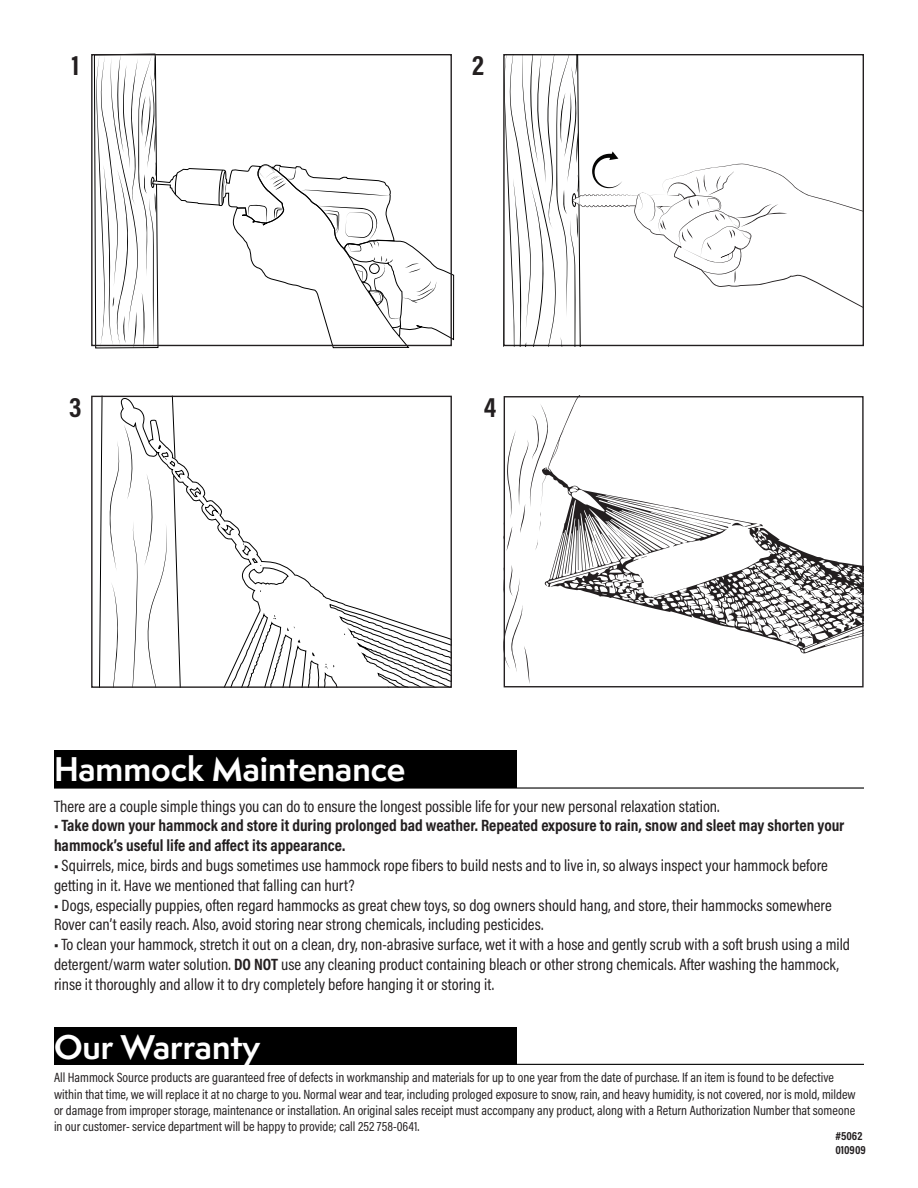
<style>
.page{position:relative;width:918px;height:1188px;background:#fff}
.page>*{position:absolute;margin:0;border:0;box-sizing:border-box;transform-origin:0 0}
.t1{font:700 31.5px "Semplicita Pro";color:#fff}
.t2{font:700 28.5px "Acumin Pro Cond";color:#231f20}
.t3{font:16.5px/19.8px "Acumin Pro Cond";color:#231f20}
.t4{font:700 16.5px/19.8px "Acumin Pro Cond";color:#231f20}
.t5{font:13.5px/16.2px "Acumin Pro Cond";color:#231f20}
.t6{font:700 12px "Acumin Pro Cond";color:#231f20}
.s1{font-weight:700}
</style>
<div class="page">
<hr style="left:54px;top:787px;width:810px;height:2px;background:#000">
<hr style="left:54px;top:1064px;width:810px;height:1px;background:#000">
<div style="left:54px;top:750px;width:463px;height:37px;background:#000"></div>
<div style="left:54px;top:1028px;width:463px;height:37px;background:#000"></div>
<svg style="left:99px;top:398px;width:351px;height:288px"></svg>
<svg style="left:93px;top:53px;width:362px;height:296px"></svg>
<svg style="left:503px;top:54px;width:361px;height:292px"></svg>
<svg style="left:503px;top:396px;width:357px;height:288px"></svg>
<div style="left:91px;top:54px;width:361px;height:292px;border:1px solid #231f20"></div>
<div style="left:91px;top:396px;width:361px;height:292px;border:1px solid #231f20"></div>
<div style="left:504px;top:396px;width:360px;height:291px;border:1px solid #231f20"></div>
<p class="t2" style="left:71px;top:46px;width:9px">1</p>
<p class="t2" style="left:472px;top:46px;width:13px">2</p>
<p class="t2" style="left:69px;top:388px;width:14px">3</p>
<p class="t2" style="left:484px;top:388px;width:14px">4</p>
<p class="t1" style="left:54px;top:745px;width:353px">Hammock Maintenance</p>
<p class="t3" style="left:54px;top:796px;width:667px">There are a couple simple things you can do to ensure the longest possible life for your new personal relaxation station.</p>
<p class="t4" style="left:54px;top:815px;width:792px">• Take down your hammock and store it during prolonged bad weather. Repeated exposure to rain, snow and sleet may shorten your hammock’s useful life and affect its appearance.</p>
<p class="t3" style="left:54px;top:855px;width:775px"><span class="s1">•</span> Squirrels, mice, birds and bugs sometimes use hammock rope fibers to build nests and to live in, so always inspect your hammock before getting in it. Have we mentioned that falling can hurt?</p>
<p class="t3" style="left:54px;top:895px;width:779px"><span class="s1">•</span> Dogs, especially puppies, often regard hammocks as great chew toys, so dog owners should hang, and store, their hammocks somewhere<br>Rover can’t easily reach. Also, avoid storing near strong chemicals, including pesticides.</p>
<p class="t3" style="left:54px;top:934px;width:798px"><span class="s1">•</span> To clean your hammock, stretch it out on a clean, dry, non-abrasive surface, wet it with a hose and gently scrub with a soft brush using a mild detergent/warm water solution. <span class="s1">DO NOT</span> use any cleaning product containing bleach or other strong chemicals. After washing the hammock, rinse it thoroughly and allow it to dry completely before hanging it or storing it.</p>
<p class="t1" style="left:54px;top:1023px;width:208px">Our Warranty</p>
<p class="t5" style="left:54px;top:1069px;width:803px">All Hammock Source products are guaranteed free of defects in workmanship and materials for up to one year from the date of purchase. If an item is found to be defective within that time, we will replace it at no charge to you. Normal wear and tear, including prologed exposure to snow, rain, and heavy humidity, is not covered, nor is mold, mildew or damage from improper storage, maintenance or installation. An original sales receipt must accompany any product, along with a Return Authorization Number that someone in our customer- service department will be happy to provide; call 252 758-0641.</p>
<p class="t6" style="left:835px;top:1128px;width:28px">#5062</p>
<p class="t6" style="left:835px;top:1142px;width:32px">010909</p>
</div>
